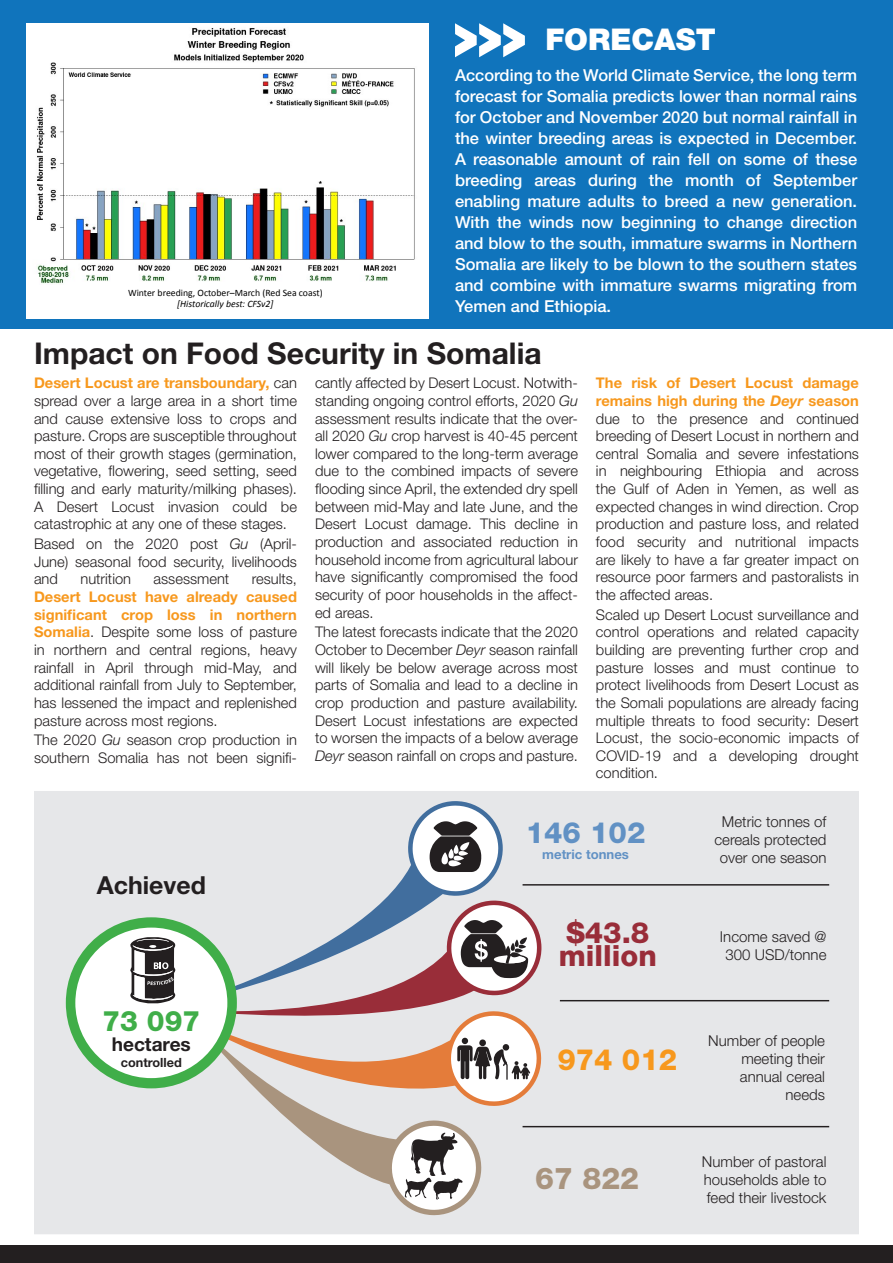
<style>
.page{position:relative;width:893px;height:1263px;background:#fff}
.page>*{position:absolute;margin:0;border:0;box-sizing:border-box;transform-origin:0 0}
.t1{font:700 30px "Helvetica Neue LT Std";color:#231f20}
.t2{font:900 30px "Helvetica Neue LT Std";color:#fff}
.t3{font:800 30px "Helvetica Neue LT Std";color:#a9947e}
.t4{font:800 29.25px "Helvetica Neue LT Std";color:#992d39}
.t5{font:800 29.25px "Helvetica Neue LT Std";color:#6191c4}
.t6{font:800 29.25px "Helvetica Neue LT Std";color:#f7981d}
.t7{font:800 28.2px "Helvetica Neue LT Std";color:#40ae49}
.t8{font:700 24.9px "Helvetica Neue LT Std";color:#231f20}
.t9{font:700 19.05px "Helvetica Neue LT Std";color:#231f20}
.t10{font:500 16.5px/21px "Helvetica Neue LT Std";color:#fff;text-align:justify}
.t11{font:300 15px/18px "Helvetica Neue LT Std";color:#231f20;text-align:center}
.t12{font:300 14.7px/17.7px "Helvetica Neue LT Std";color:#231f20;text-align:justify}
.t13{font:700 13.2px "Helvetica Neue LT Std";color:#6191c4}
.t14{font:700 12.75px "Helvetica Neue LT Std";color:#231f20}
.t15{font:9.75px/11.6px "Calibri";color:#000;text-align:center}
.s1{font-style:italic}
.s2{font-weight:700;color:#f7981d}
.s3{font-weight:700;font-style:italic;color:#f7981d}
</style>
<div class="page">
<div style="left:34px;top:791px;width:825px;height:443px;background:#e6e7e9"></div>
<div style="left:66px;top:917px;width:171px;height:171px;background:#40ae49;border-radius:50%"></div>
<div style="left:75px;top:927px;width:152px;height:151px;background:#fff;border-radius:50%"></div>
<svg style="left:130px;top:801px;width:412px;height:415px"></svg>
<hr style="left:523px;top:884px;width:306px;height:1px;background:#231f20">
<hr style="left:523px;top:1126px;width:306px;height:1px;background:#231f20">
<hr style="left:560px;top:1000px;width:269px;height:1px;background:#231f20">
<div style="left:0;top:0;width:893px;height:329px;background:#1074bc"></div>
<svg style="left:455px;top:23px;width:70px;height:34px"></svg>
<div style="left:0;top:1246px;width:893px;height:17px;background:#231f20"></div>
<div style="left:27px;top:23px;width:402px;height:296px;background:#fff"></div>
<img style="left:37px;top:28px;width:378px;height:256px">
<p class="t15" style="left:128px;top:286px;width:196px">Winter breeding, October–March (Red Sea coast) <span class="s1">[Historically best: CFSv2]</span></p>
<p class="t2" style="left:545px;top:21px;width:172px">FORECAST</p>
<p class="t10" style="left:455px;top:64px;width:404px">According to the World Climate Service, the long term forecast for Somalia predicts lower than normal rains for October and November 2020 but normal rainfall in the winter breeding areas is expected in December.<br>A reasonable amount of rain fell on some of these breeding areas during the month of September enabling mature adults to breed a new generation.<br>With the winds now beginning to change direction and blow to the south, immature swarms in Northern Somalia are likely to be blown to the southern states and combine with immature swarms migrating from Yemen and Ethiopia.</p>
<p class="t1" style="left:34px;top:334px;width:509px">Impact on Food Security in Somalia</p>
<p class="t12" style="left:34px;top:374px;width:264px"><span class="s2">Desert Locust are transboundary,</span> can spread over a large area in a short time and cause extensive loss to crops and pasture. Crops are susceptible throughout most of their growth stages (germination, vegetative, flowering, seed setting, seed filling and early maturity/milking phases).<br>A Desert Locust invasion could be catastrophic at any one of these stages.</p>
<p class="t12" style="left:34px;top:535px;width:264px">Based on the 2020 post <span class="s1">Gu</span> (April-June) seasonal food security, livelihoods and</p>
<p class="t12" style="left:34px;top:570px;width:264px;text-indent:218px">results, <span class="s2">Desert Locust have already caused significant crop loss in northern Somalia</span>. Despite some loss of pasture in northern and central regions, heavy rainfall in April through mid-May, and additional rainfall from July to September, has lessened the impact and replenished pasture across most regions.</p>
<p class="t12" style="left:34px;top:731px;width:264px">The 2020 <span class="s1">Gu</span> season crop production in southern Somalia has not been signifi-</p>
<p class="t12" style="left:80px;top:570px;width:52px">nutrition</p>
<p class="t12" style="left:154px;top:570px;width:77px">assessment</p>
<p class="t12" style="left:315px;top:374px;width:264px">cantly affected by Desert Locust. Notwith&shy;standing ongoing control efforts, 2020 <span class="s1">Gu </span>assessment results indicate that the over&shy;all 2020 <span class="s1">Gu</span> crop harvest is 40-45 percent lower compared to the long-term average due to the combined impacts of severe flooding since April, the extended dry spell between mid-May and late June, and the Desert Locust damage. This decline in production and associated reduction in household income from agricultural labour have significantly compromised the food security of poor households in the affect&shy;ed areas.</p>
<p class="t12" style="left:315px;top:623px;width:264px">The latest forecasts indicate that the 2020<br>October to December <span class="s1">Deyr</span> season rainfall will likely be below average across most parts of Somalia and lead to a decline in crop production and pasture availability.<br>Desert Locust infestations are expected to worsen the impacts of a below average <span class="s1">Deyr</span> season rainfall on crops and pasture.</p>
<p class="t12" style="left:596px;top:374px;width:264px"><span class="s2">The risk of Desert Locust damage remains high during the</span> <span class="s3">Deyr</span> <span class="s2">season </span>due to the presence and continued breeding of Desert Locust in northern and central Somalia and severe infestations in neighbouring Ethiopia and across the Gulf of Aden in Yemen, as well as expected changes in wind direction. Crop production and pasture loss, and related food security and nutritional impacts are likely to have a far greater impact on resource poor farmers and pastoralists in the affected areas.</p>
<p class="t12" style="left:596px;top:605px;width:264px">Scaled up Desert Locust surveillance and control operations and related capacity building are preventing further crop and pasture losses and must continue to protect livelihoods from Desert Locust as the Somali populations are already facing multiple threats to food security: Desert Locust, the socio-economic impacts of COVID-19 and a developing drought condition.</p>
<p class="t8" style="left:97px;top:870px;width:111px">Achieved</p>
<p class="t7" style="left:102px;top:1004px;width:99px">73 097</p>
<p class="t9" style="left:112px;top:1033px;width:81px">hectares</p>
<p class="t14" style="left:121px;top:1054px;width:63px">controlled</p>
<p class="t5" style="left:526px;top:815px;width:121px">146 102</p>
<p class="t13" style="left:542px;top:846px;width:88px">metric tonnes</p>
<p class="t4" style="left:566px;top:915px;width:84px">$43.8</p>
<p class="t4" style="left:559px;top:938px;width:100px">million</p>
<p class="t11" style="left:714px;top:812px;width:114px">Metric tonnes of cereals protected over one season</p>
<p class="t11" style="left:720px;top:927px;width:108px">Income saved @<br>300 USD/tonne</p>
<p class="t6" style="left:557px;top:1042px;width:121px">974 012</p>
<p class="t3" style="left:535px;top:1160px;width:105px">67 822</p>
<p class="t11" style="left:708px;top:1031px;width:118px;text-align:right">Number of people meeting their annual cereal needs</p>
<p class="t11" style="left:702px;top:1153px;width:126px;text-align:justify">Number of pastoral households able to feed their livestock</p>
</div>
